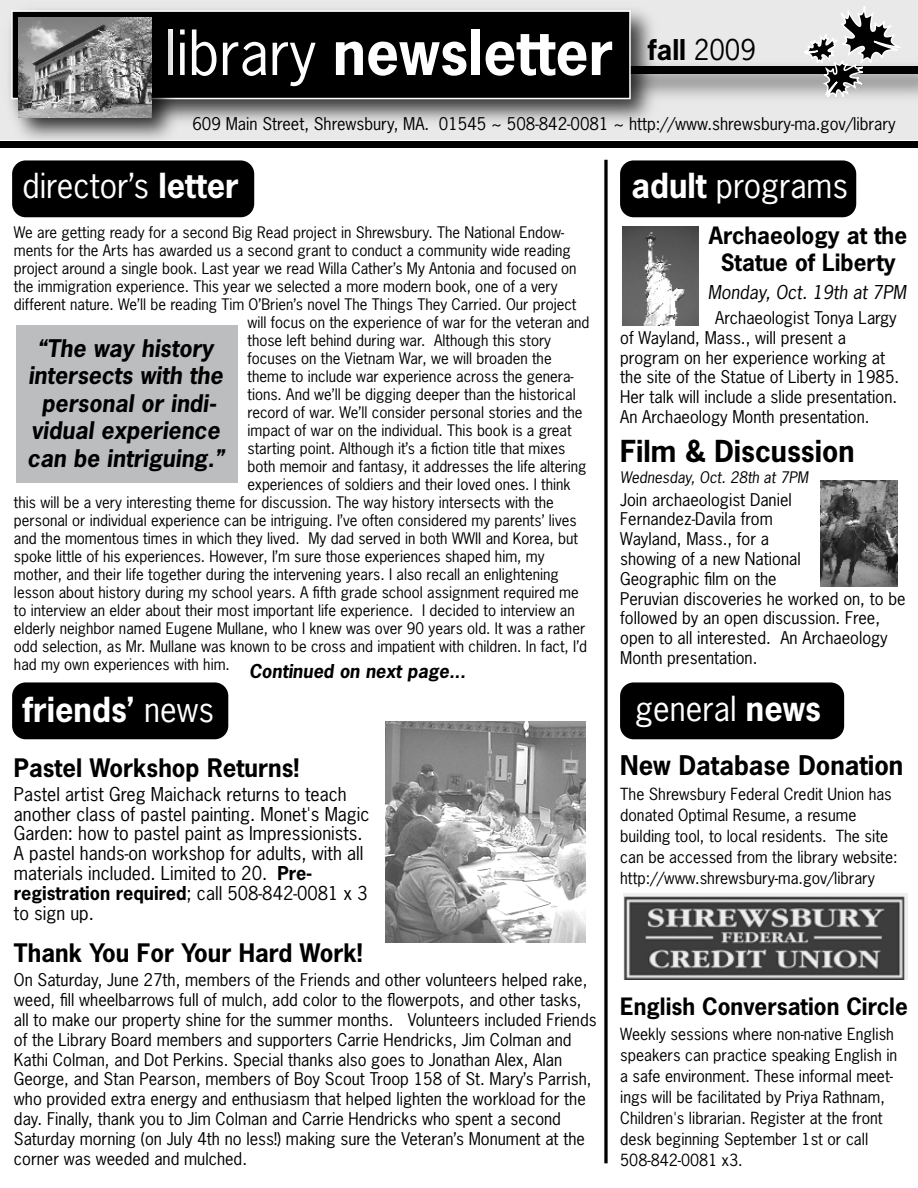
<style>
.page{position:relative;width:918px;height:1188px;background:#fff}
.page>*{position:absolute;margin:0;border:0;box-sizing:border-box;transform-origin:0 0}
.t1{font:700 58.5px "News Gothic Std";color:#fff}
.t2{font:32.55px "News Gothic Std";color:#fff}
.t3{font:700 32.55px "News Gothic Std";color:#fff}
.t4{font:700 28.5px "News Gothic Std";color:#000}
.t5{font:700 25.5px "News Gothic Std";color:#000}
.t6{font:700 24px "News Gothic Std";color:#000}
.t7{font:italic 700 22.8px/27.5px "News Gothic Std";color:#000;text-align:center}
.t8{font:700 22.5px/27px "News Gothic Std";color:#000;text-align:center}
.t9{font:18px/19.8px "News Gothic Std";color:#000}
.t10{font:italic 700 18px "News Gothic Std";color:#000}
.t11{font:italic 18px "News Gothic Std";color:#000}
.t12{font:16.5px/19.8px "News Gothic Std";color:#000}
.t13{font:15.75px/21px "News Gothic Std";color:#000}
.t14{font:15px "News Gothic Std";color:#000}
.t15{font:italic 15px "News Gothic Std";color:#000}
.s1{font-weight:400}
.s2{font-weight:700}
</style>
<div class="page">
<div style="left:0;top:0;width:918px;height:140px;background:#e9e9e9"></div>
<div style="left:12px;top:160px;width:242px;height:57px;background:#000;border-radius:14px"></div>
<img style="left:664px;top:66px;width:254px;height:32px">
<div style="left:12px;top:67px;width:906px;height:7px;background:#000"></div>
<img style="left:185px;top:9px;width:479px;height:113px">
<div style="left:12px;top:11px;width:618px;height:88px;background:#000"></div>
<div style="left:11px;top:10px;width:620px;height:89px;border:2px solid #fff"></div>
<svg style="left:793px;top:6px;width:118px;height:92px"></svg>
<div style="left:620px;top:160px;width:236px;height:57px;background:#000;border-radius:14px"></div>
<img style="left:821px;top:480px;width:76px;height:106px">
<img style="left:7px;top:9px;width:178px;height:133px">
<img style="left:19px;top:17px;width:133px;height:101px">
<div style="left:12px;top:682px;width:216px;height:57px;background:#000;border-radius:14px"></div>
<div style="left:0;top:142px;width:918px;height:6px;background:#000"></div>
<div style="left:16px;top:326px;width:222px;height:157px;background:#bcbdbf"></div>
<div style="left:620px;top:682px;width:224px;height:57px;background:#000;border-radius:14px"></div>
<img style="left:623px;top:894px;width:284px;height:86px">
<svg style="left:604px;top:160px;width:4px;height:1003px;background:#2d2d2d"></svg>
<img style="left:623px;top:226px;width:75px;height:99px">
<img style="left:386px;top:721px;width:200px;height:221px">
<h1 class="t1" style="left:165px;top:14px;width:593px"><span class="s1">library</span> newsletter <sup>fall</sup> <sup>2009</sup></h1>
<p class="t12" style="left:192px;top:114px;width:705px">609 Main Street, Shrewsbury, MA. 01545 ~ 508-842-0081 ~ http://www.shrewsbury-ma.gov/library</p>
<h2 class="t2" style="left:22px;top:165px;width:218px">director’s <span class="s2">letter</span></h2>
<h2 class="t2" style="left:631px;top:165px;width:218px"><span class="s2">adult</span> programs</h2>
<h3 class="t8" style="left:709px;top:221px;width:200px">Archaeology at the<br>Statue of Liberty</h3>
<p class="t11" style="left:708px;top:281px;width:200px">Monday, Oct. 19th at 7PM</p>
<p class="t12" style="left:620px;top:308px;width:281px;text-indent:95px">Archaeologist Tonya Largy of Wayland, Mass., will present a program on her experience working at the site of the Statue of Liberty in 1985.<br>Her talk will include a slide presentation.<br>An Archaeology Month presentation.</p>
<h3 class="t4" style="left:620px;top:432px;width:236px">Film &amp; Discussion</h3>
<p class="t15" style="left:620px;top:467px;width:189px">Wednesday, Oct. 28th at 7PM</p>
<p class="t12" style="left:620px;top:489px;width:287px">Join archaeologist Daniel<br>Fernandez-Davila from<br>Wayland, Mass., for a<br>showing of a new National<br>Geographic film on the<br>Peruvian discoveries he worked on, to be followed by an open discussion. Free, open to all interested. An Archaeology<br>Month presentation.</p>
<p class="t14" style="left:14px;top:223px;width:552px">We are getting ready for a second Big Read project in Shrewsbury. The National Endow-</p>
<p class="t14" style="left:14px;top:241px;width:558px">ments for the Arts has awarded us a second grant to conduct a community wide reading</p>
<p class="t14" style="left:14px;top:259px;width:564px">project around a single book. Last year we read Willa Cather’s My Antonia and focused on</p>
<p class="t14" style="left:14px;top:277px;width:545px">the immigration experience. This year we selected a more modern book, one of a very</p>
<p class="t14" style="left:14px;top:295px;width:564px">different nature. We’ll be reading Tim O’Brien’s novel The Things They Carried. Our project</p>
<p class="t14" style="left:248px;top:313px;width:344px">will focus on the experience of war for the veteran and</p>
<p class="t14" style="left:248px;top:331px;width:305px">those left behind during war. Although this story</p>
<p class="t14" style="left:248px;top:349px;width:306px">focuses on the Vietnam War, we will broaden the</p>
<p class="t14" style="left:248px;top:367px;width:328px">theme to include war experience across the genera-</p>
<p class="t14" style="left:248px;top:385px;width:330px">tions. And we’ll be digging deeper than the historical</p>
<p class="t14" style="left:248px;top:403px;width:336px">record of war. We’ll consider personal stories and the</p>
<p class="t14" style="left:248px;top:421px;width:326px">impact of war on the individual. This book is a great</p>
<p class="t14" style="left:248px;top:439px;width:319px">starting point. Although it’s a fiction title that mixes</p>
<p class="t14" style="left:248px;top:457px;width:340px">both memoir and fantasy, it addresses the life altering</p>
<p class="t14" style="left:248px;top:475px;width:325px">experiences of soldiers and their loved ones. I think</p>
<p class="t14" style="left:14px;top:493px;width:541px">this will be a very interesting theme for discussion. The way history intersects with the</p>
<p class="t14" style="left:14px;top:511px;width:564px">personal or individual experience can be intriguing. I’ve often considered my parents’ lives</p>
<p class="t14" style="left:14px;top:529px;width:566px">and the momentous times in which they lived. My dad served in both WWII and Korea, but</p>
<p class="t14" style="left:14px;top:547px;width:532px">spoke little of his experiences. However, I’m sure those experiences shaped him, my</p>
<p class="t14" style="left:14px;top:565px;width:546px">mother, and their life together during the intervening years. I also recall an enlightening</p>
<p class="t14" style="left:14px;top:583px;width:566px">lesson about history during my school years. A fifth grade school assignment required me</p>
<p class="t14" style="left:14px;top:601px;width:562px">to interview an elder about their most important life experience. I decided to interview an</p>
<p class="t14" style="left:14px;top:619px;width:573px">elderly neighbor named Eugene Mullane, who I knew was over 90 years old. It was a rather</p>
<p class="t14" style="left:14px;top:637px;width:575px">odd selection, as Mr. Mullane was known to be cross and impatient with children. In fact, I’d</p>
<p class="t14" style="left:14px;top:655px;width:217px">had my own experiences with him.</p>
<h3 class="t7" style="left:27px;top:335px;width:198px">“The way history intersects with the personal or indi&shy;vidual experience can be intriguing.”</h3>
<p class="t10" style="left:249px;top:659px;width:218px">Continued on next page...</p>
<h2 class="t3" style="left:22px;top:688px;width:193px">friends’ <span class="s1">news</span></h2>
<h3 class="t6" style="left:14px;top:752px;width:287px">Pastel Workshop Returns!</h3>
<p class="t9" style="left:14px;top:784px;width:357px">Pastel artist Greg Maichack returns to teach another class of pastel painting. Monet's Magic Garden: how to pastel paint as Impressionists.<br>A pastel hands-on workshop for adults, with all materials included. Limited to 20. <span class="s2">Pre&shy;registration required</span>; call 508-842-0081 x 3 to sign up.</p>
<h3 class="t6" style="left:14px;top:937px;width:350px">Thank You For Your Hard Work!</h3>
<p class="t12" style="left:14px;top:970px;width:584px">On Saturday, June 27th, members of the Friends and other volunteers helped rake, weed, fill wheelbarrows full of mulch, add color to the flowerpots, and other tasks, all to make our property shine for the summer months. Volunteers included Friends of the Library Board members and supporters Carrie Hendricks, Jim Colman and Kathi Colman, and Dot Perkins. Special thanks also goes to Jonathan Alex, Alan George, and Stan Pearson, members of Boy Scout Troop 158 of St. Mary’s Parrish, who provided extra energy and enthusiasm that helped lighten the workload for the day. Finally, thank you to Jim Colman and Carrie Hendricks who spent a second Saturday morning (on July 4th no less!) making sure the Veteran’s Monument at the corner was weeded and mulched.</p>
<h2 class="t2" style="left:635px;top:688px;width:187px">general <span class="s2">news</span></h2>
<h3 class="t5" style="left:620px;top:748px;width:285px">New Database Donation</h3>
<p class="t13" style="left:620px;top:783px;width:279px">The Shrewsbury Federal Credit Union has donated Optimal Resume, a resume building tool, to local residents. The site can be accessed from the library website: http://www.shrewsbury-ma.gov/library</p>
<h3 class="t8" style="left:620px;top:993px;width:289px">English Conversation Circle</h3>
<p class="t13" style="left:620px;top:1023px;width:279px">Weekly sessions where non-native English speakers can practice speaking English in a safe environment. These informal meet&shy;ings will be facilitated by Priya Rathnam, Children's librarian. Register at the front desk beginning September 1st or call 508-842-0081 x3.</p>
</div>
